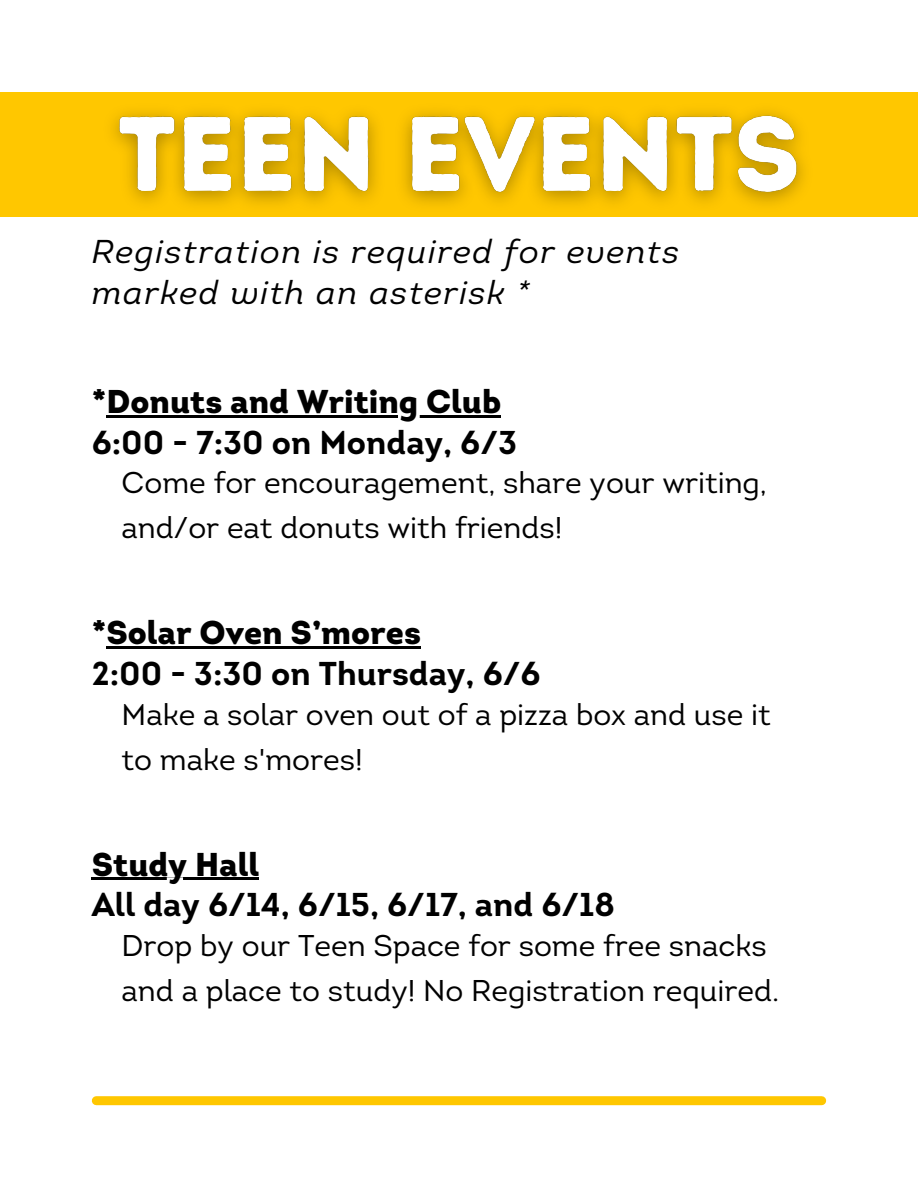
<style>
.page{position:relative;width:918px;height:1188px;background:#fff}
.page>*{position:absolute;margin:0;border:0;box-sizing:border-box;transform-origin:0 0}
.t1{font:700 33px/40.5px "Intro";color:#000}
.t2{font:italic 33px "Intro";letter-spacing:.05em;color:#000}
.t3{font:900 33px "Intro";color:#000}
.t4{font:30px/45px "Intro";color:#000}
.s1{font-weight:900}
</style>
<div class="page">
<div style="left:96px;top:1096px;width:726px;height:9px;background:#ffc700"></div>
<div style="left:0;top:92px;width:918px;height:125px;background:#ffc700"></div>
<img style="left:113px;top:111px;width:691px;height:93px">
<hr style="left:106px;top:415px;width:395px;height:3px;background:#000">
<hr style="left:106px;top:647px;width:315px;height:2px;background:#000">
<hr style="left:92px;top:878px;width:167px;height:2px;background:#000">
<p class="t2" style="left:92px;top:238px;width:589px">Registration is required for events</p>
<p class="t2" style="left:92px;top:279px;width:440px">marked with an asterisk *</p>
<h3 class="t3" style="left:92px;top:388px;width:411px">*Donuts and Writing Club</h3>
<p class="t1" style="left:92px;top:425px;width:427px">6:00 - 7:30 on Monday, 6/3</p>
<h3 class="t4" style="left:122px;top:463px;width:647px">Come for encouragement, share your writing, and/or eat donuts with friends!</h3>
<p class="t1" style="left:92px;top:616px;width:450px"><span class="s1">*Solar Oven S’mores<br></span>2:00 - 3:30 on Thursday, 6/6</p>
<h3 class="t4" style="left:122px;top:695px;width:651px">Make a solar oven out of a pizza box and use it to make s'mores!</h3>
<p class="t1" style="left:92px;top:847px;width:525px"><span class="s1">Study Hall<br></span>All day 6/14, 6/15, 6/17, and 6/18</p>
<p class="t4" style="left:122px;top:926px;width:659px">Drop by our Teen Space for some free snacks and a place to study! No Registration required.</p>
</div>
